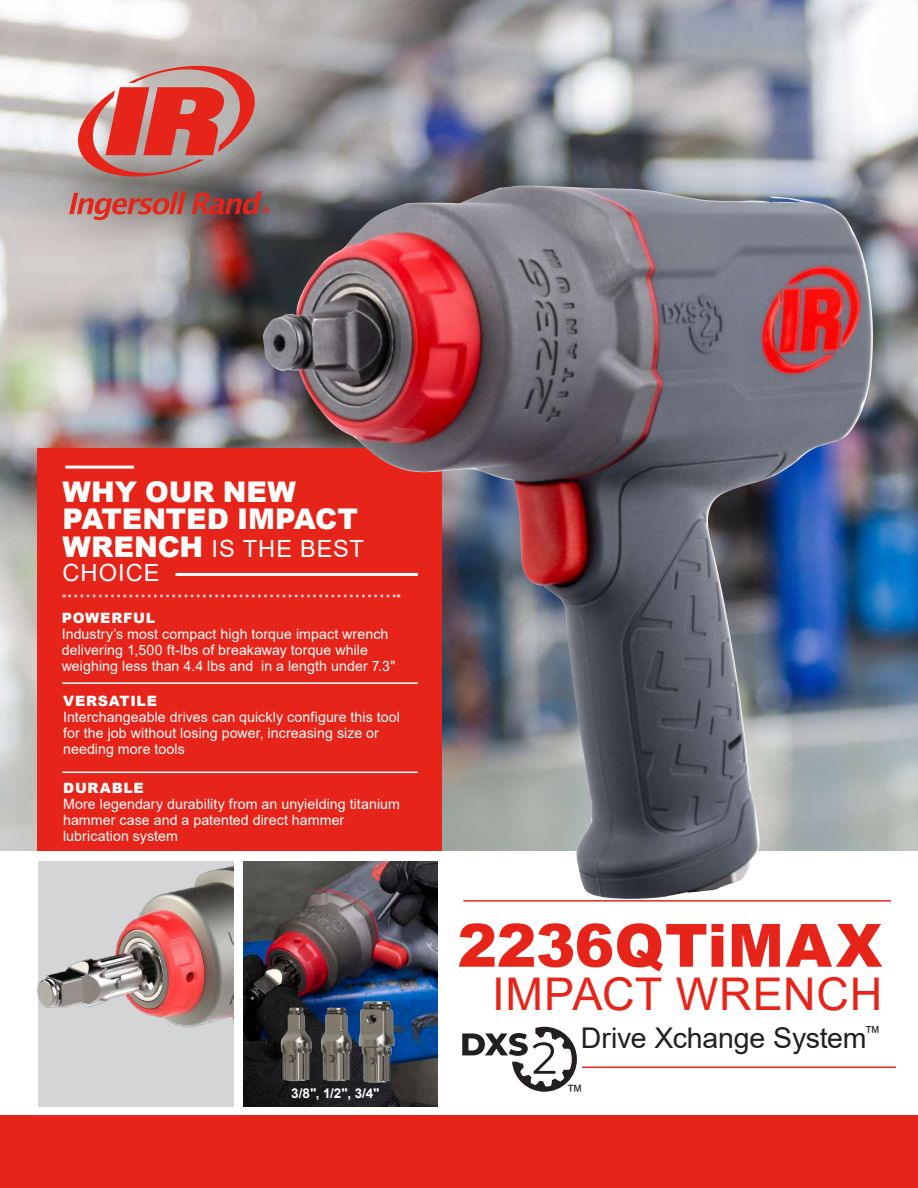
<style>
.page{position:relative;width:918px;height:1188px;background:#fff}
.page>*{position:absolute;margin:0;border:0;box-sizing:border-box;transform-origin:0 0}
.t1{font:900 59.7px "Arial";color:#e72419}
.t2{font:45.15px "Arial";letter-spacing:.02em;color:#e72419}
.t3{font:900 28.5px/27.6px "Arial";letter-spacing:-.005em;color:#fff}
.t4{font:28.5px "Arial";letter-spacing:-.01em;color:#231f20}
.t5{font:23.7px/23.7px "Arial";letter-spacing:.04em;color:#fff}
.t6{font:16.95px "Arial";color:#231f20}
.t7{font:14.25px/16px "Arial";letter-spacing:.005em;color:#fff}
.t8{font:900 14.25px "Arial";letter-spacing:.045em;color:#fff}
.t9{font:700 13.5px "Arial";color:#fff}
.s1{font-weight:900;font-size:28.5px}
</style>
<div class="page">
<img style="left:243px;top:862px;width:194px;height:245px">
<img style="left:0;top:0;width:918px;height:851px">
<div style="left:37px;top:448px;width:405px;height:403px;background:#e72419"></div>
<svg style="left:75px;top:66px;width:183px;height:118px;background:#c77771"></svg>
<svg style="left:69px;top:191px;width:117px;height:29px;background:#b36e68"></svg>
<svg style="left:192px;top:191px;width:71px;height:24px;background:#913d3b"></svg>
<img style="left:38px;top:862px;width:195px;height:245px">
<hr style="left:176px;top:573px;width:242px;height:3px;background:#fff">
<hr style="left:65px;top:466px;width:69px;height:3px;background:#fff">
<hr style="left:62px;top:682px;width:356px;height:2px;background:#fff">
<svg style="left:64px;top:594px;width:197px;height:3px"></svg>
<hr style="left:582px;top:1067px;width:314px;height:1px;background:#e72419">
<hr style="left:62px;top:772px;width:356px;height:1px;background:#fff">
<div style="left:0;top:1115px;width:918px;height:73px;background:#e72419"></div>
<img style="left:358px;top:1001px;width:37px;height:82px">
<img style="left:280px;top:1008px;width:32px;height:73px">
<img style="left:321px;top:1008px;width:31px;height:73px">
<hr style="left:463px;top:900px;width:428px;height:2px;background:#e72419">
<img style="left:263px;top:186px;width:611px;height:714px">
<svg style="left:462px;top:1027px;width:115px;height:65px"></svg>
<h3 class="t3" style="left:63px;top:477px;width:297px">WHY OUR NEW<br>PATENTED IMPACT</h3>
<h3 class="t5" style="left:63px;top:537px;width:303px"><span class="s1">WRENCH</span> IS THE BEST<br>CHOICE</h3>
<p class="t8" style="left:62px;top:607px;width:95px">POWERFUL</p>
<p class="t7" style="left:62px;top:626px;width:335px">Industry’s most compact high torque impact wrench delivering 1,500 ft-lbs of breakaway torque while weighing less than 4.4 lbs and in a length under 7.3"</p>
<p class="t8" style="left:63px;top:691px;width:95px">VERSATILE</p>
<p class="t7" style="left:63px;top:709px;width:338px">Interchangeable drives can quickly configure this tool for the job without losing power, increasing size or needing more tools</p>
<p class="t8" style="left:63px;top:777px;width:82px">DURABLE</p>
<p class="t7" style="left:63px;top:796px;width:338px">More legendary durability from an unyielding titanium hammer case and a patented direct hammer lubrication system</p>
<p class="t9" style="left:291px;top:1084px;width:90px">3/8", 1/2", 3/4"</p>
<h1 class="t1" style="left:457px;top:902px;width:426px">2236QTiMAX</h1>
<h2 class="t2" style="left:492px;top:963px;width:392px">IMPACT WRENCH</h2>
<h3 class="t4" style="left:581px;top:1018px;width:301px">Drive Xchange System<sup>™</sup></h3>
<p class="t6" style="left:566px;top:1080px;width:19px">™</p>
</div>
